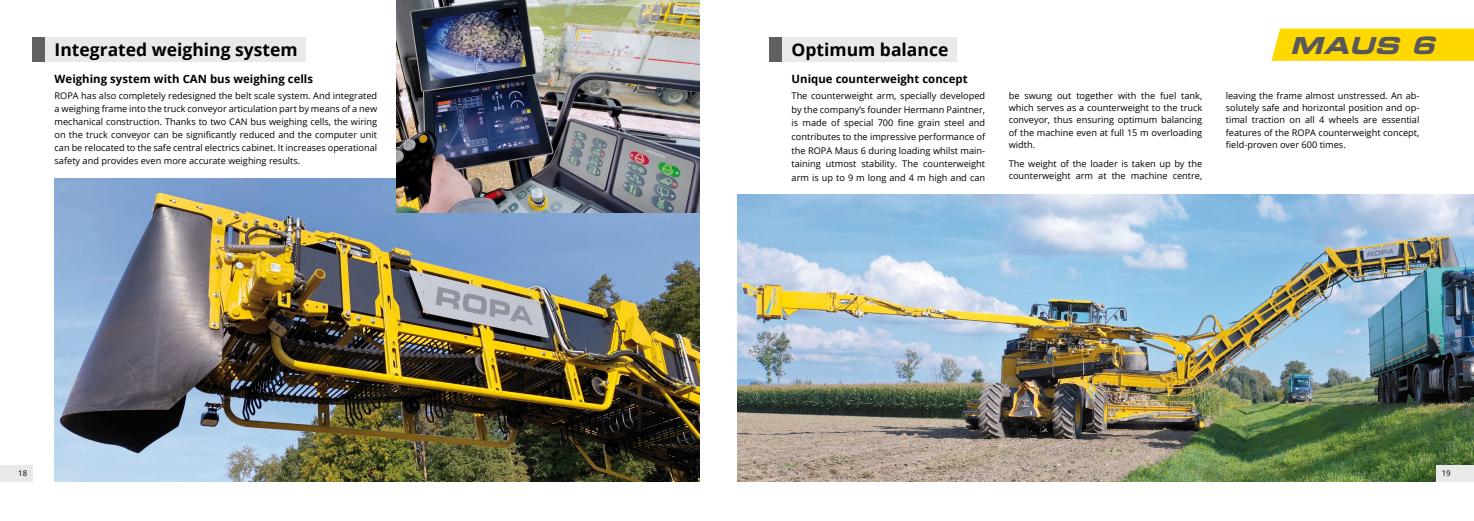
<style>
.page{position:relative;width:1474px;height:521px;background:#fff}
.page>*{position:absolute;margin:0;border:0;box-sizing:border-box;transform-origin:0 0}
.t1{font:italic 700 29.31px "Microstyle Extended";color:#58585a}
.t2{font:700 17.5px "Open Sans";color:#000}
.t3{font:700 11.38px "Open Sans";color:#000}
.t4{font:9.19px/13.7px "Open Sans";color:#000;text-align:justify}
.t5{font:7.88px "Open Sans";color:#000}
</style>
<div class="page">
<img style="left:737px;top:195px;width:736px;height:286px">
<div style="left:0;top:465px;width:32px;height:16px;background:#e9e9ea"></div>
<div style="left:1436px;top:465px;width:37px;height:16px;background:#e9e9ea"></div>
<div style="left:776px;top:37px;width:180px;height:25px;background:#e9e9ea"></div>
<div style="left:769px;top:37px;width:12px;height:25px;background:#5f6062"></div>
<div style="left:1271px;top:29px;width:202px;height:32px;background:#ffd800"></div>
<img style="left:55px;top:179px;width:644px;height:302px">
<img style="left:396px;top:0;width:303px;height:212px">
<div style="left:39px;top:37px;width:266px;height:25px;background:#e9e9ea"></div>
<div style="left:32px;top:37px;width:13px;height:25px;background:#5f6062"></div>
<h2 class="t2" style="left:55px;top:37px;width:244px">Integrated weighing system</h2>
<p class="t4" style="left:55px;top:89px;width:324px;line-height:13.1px">ROPA has also completely redesigned the belt scale system. And integrated a weighing frame into the truck conveyor articulation part by means of a new mechanical construction. Thanks to two CAN bus weighing cells, the wiring on the truck conveyor can be significantly reduced and the computer unit can be relocated to the safe central electrics cabinet. It increases operational safety and provides even more accurate weighing results.</p>
<p class="t3" style="left:55px;top:71px;width:260px">Weighing system with CAN bus weighing cells</p>
<h2 class="t2" style="left:791px;top:37px;width:158px">Optimum balance</h2>
<p class="t4" style="left:791px;top:88px;width:195px">The counterweight arm, specially developed by the company’s founder Hermann Paintner, is made of special 700 fine grain steel and contributes to the impressive performance of the ROPA Maus 6 during loading whilst main&shy;taining utmost stability. The counterweight arm is up to 9 m long and 4 m high and can</p>
<p class="t4" style="left:1008px;top:89px;width:195px;line-height:12.3px">be swung out together with the fuel tank, which serves as a counterweight to the truck conveyor, thus ensuring optimum balancing of the machine even at full 15 m overloading width.</p>
<p class="t3" style="left:791px;top:71px;width:177px">Unique counterweight concept</p>
<p class="t4" style="left:1008px;top:157px;width:195px;line-height:12.3px">The weight of the loader is taken up by the counterweight arm at the machine centre,</p>
<h1 class="t1" style="left:1290px;top:29px;width:154px">MAUS 6</h1>
<p class="t4" style="left:1225px;top:89px;width:195px;line-height:12.2px">leaving the frame almost unstressed. An ab&shy;solutely safe and horizontal position and op&shy;timal traction on all 4 wheels are essential features of the ROPA counterweight concept, field-proven over 600 times.</p>
<p class="t5" style="left:18px;top:468px;width:11px">18</p>
<p class="t5" style="left:1441px;top:468px;width:11px">19</p>
</div>
